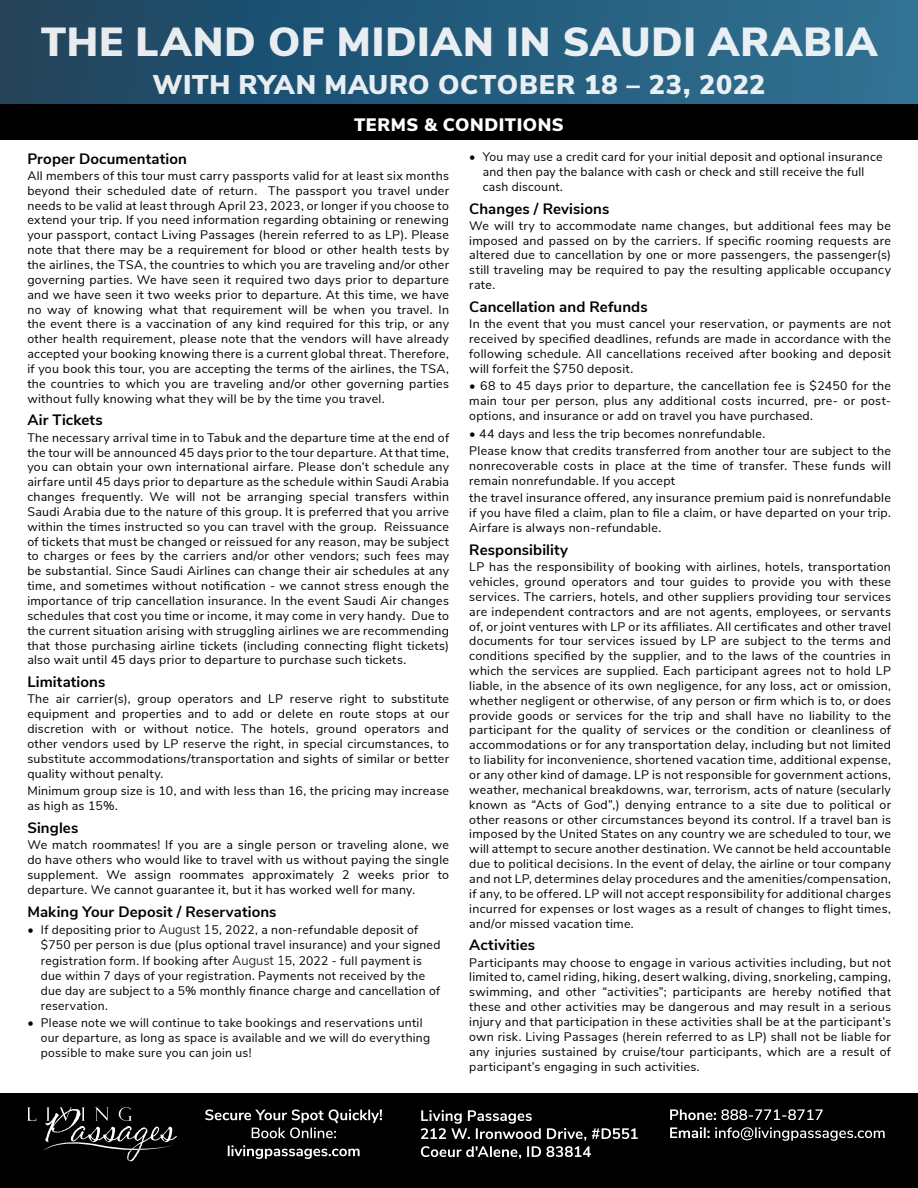
<style>
.page{position:relative;width:918px;height:1188px;background:#fff}
.page>*{position:absolute;margin:0;border:0;box-sizing:border-box;transform-origin:0 0}
.t1{font:900 40.5px "Nunito Sans";letter-spacing:.025em;color:#fff}
.t2{font:900 27px "Nunito Sans";letter-spacing:.02em;color:#fff}
.t3{font:900 18px "Nunito Sans";letter-spacing:.03em;color:#fff}
.t4{font:700 15px "Nunito Sans";letter-spacing:.01em;color:#000}
.t5{font:12.3px/14.9px "Nunito Sans";letter-spacing:.025em;color:#000;text-align:justify}
.s1{font-weight:300;font-size:13.5px}
</style>
<div class="page">
<div style="left:0;top:0;width:918px;height:107px;background:linear-gradient(to right,#1b415c,#2e7092)"></div>
<div style="left:0;top:1093px;width:918px;height:95px;background:#000"></div>
<svg style="left:670px;top:1127px;width:215px;height:14px"></svg>
<svg style="left:670px;top:1109px;width:153px;height:11px"></svg>
<svg style="left:228px;top:1145px;width:132px;height:14px"></svg>
<svg style="left:205px;top:1109px;width:177px;height:29px"></svg>
<svg style="left:421px;top:1110px;width:217px;height:49px"></svg>
<svg style="left:27px;top:1107px;width:9px;height:14px"></svg>
<svg style="left:43px;top:1107px;width:134px;height:54px"></svg>
<div style="left:0;top:105px;width:918px;height:35px;background:#000"></div>
<h1 class="t1" style="left:41px;top:12px;width:838px">THE LAND OF MIDIAN IN SAUDI ARABIA</h1>
<h2 class="t2" style="left:152px;top:65px;width:615px">WITH RYAN MAURO OCTOBER 18 – 23, 2022</h2>
<h3 class="t3" style="left:354px;top:111px;width:211px">TERMS &amp; CONDITIONS</h3>
<p class="t4" style="left:27px;top:147px;width:161px">Proper Documentation</p>
<p class="t5" style="left:27px;top:167px;width:423px">All members of this tour must carry passports valid for at least six months beyond their scheduled date of return. The passport you travel under needs to be valid at least through April 23, 2023, or longer if you choose to extend your trip. If you need information regarding obtaining or renewing your passport, contact Living Passages (herein referred to as LP). Please note that there may be a requirement for blood or other health tests by the airlines, the TSA, the countries to which you are traveling and/or other governing parties. We have seen it required two days prior to departure and we have seen it two weeks prior to departure. At this time, we have no way of knowing what that requirement will be when you travel. In the event there is a vaccination of any kind required for this trip, or any other health requirement, please note that the vendors will have already accepted your booking knowing there is a current global threat. Therefore, if you book this tour, you are accepting the terms of the airlines, the TSA, the countries to which you are traveling and/or other governing parties without fully knowing what they will be by the time you travel.</p>
<p class="t4" style="left:27px;top:409px;width:77px">Air Tickets</p>
<p class="t5" style="left:27px;top:429px;width:423px">The necessary arrival time in to Tabuk and the departure time at the end of the tour will be announced 45 days prior to the tour departure. At that time, you can obtain your own international airfare. Please don’t schedule any airfare until 45 days prior to departure as the schedule within Saudi Arabia changes frequently. We will not be arranging special transfers within Saudi Arabia due to the nature of this group. It is preferred that you arrive within the times instructed so you can travel with the group. Reissuance of tickets that must be changed or reissued for any reason, may be subject to charges or fees by the carriers and/or other vendors; such fees may be substantial. Since Saudi Airlines can change their air schedules at any time, and sometimes without notification - we cannot stress enough the importance of trip cancellation insurance. In the event Saudi Air changes schedules that cost you time or income, it may come in very handy. Due to the current situation arising with struggling airlines we are recommending that those purchasing airline tickets (including connecting flight tickets) also wait until 45 days prior to departure to purchase such tickets.</p>
<p class="t4" style="left:27px;top:671px;width:80px">Limitations</p>
<p class="t5" style="left:27px;top:691px;width:423px">The air carrier(s), group operators and LP reserve right to substitute equipment and properties and to add or delete en route stops at our discretion with or without notice. The hotels, ground operators and other vendors used by LP reserve the right, in special circumstances, to substitute accommodations/transportation and sights of similar or better quality without penalty.</p>
<p class="t5" style="left:27px;top:783px;width:423px">Minimum group size is 10, and with less than 16, the pricing may increase as high as 15%.</p>
<p class="t4" style="left:27px;top:817px;width:52px">Singles</p>
<p class="t5" style="left:27px;top:837px;width:423px">We match roommates! If you are a single person or traveling alone, we do have others who would like to travel with us without paying the single supplement. We assign roommates approximately 2 weeks prior to departure. We cannot guarantee it, but it has worked well for many.</p>
<p class="t4" style="left:27px;top:900px;width:251px">Making Your Deposit / Reservations</p>
<p class="t5" style="left:41px;top:922px;width:401px;text-indent:-14px">• If depositing prior to <span class="s1">August 1</span>5, 2022, a non-refundable deposit of $750 per person is due (plus optional travel insurance) and your signed</p>
<p class="t5" style="left:41px;top:953px;width:401px;text-align:left">registration form. If booking after <span class="s1">August 1</span>5, 2022 - full payment is due within 7 days of your registration. Payments not received by the due day are subject to a 5% monthly finance charge and cancellation of reservation.</p>
<p class="t5" style="left:41px;top:1015px;width:391px;text-align:left;text-indent:-13px">• Please note we will continue to take bookings and reservations until our departure, as long as space is available and we will do everything possible to make sure you can join us!</p>
<p class="t5" style="left:483px;top:149px;width:401px;text-align:left;text-indent:-13px">• You may use a credit card for your initial deposit and optional insurance and then pay the balance with cash or check and still receive the full cash discount.</p>
<p class="t4" style="left:469px;top:197px;width:141px">Changes / Revisions</p>
<p class="t5" style="left:469px;top:217px;width:423px">We will try to accommodate name changes, but additional fees may be imposed and passed on by the carriers. If specific rooming requests are altered due to cancellation by one or more passengers, the passenger(s) still traveling may be required to pay the resulting applicable occupancy rate.</p>
<p class="t4" style="left:469px;top:296px;width:180px">Cancellation and Refunds</p>
<p class="t5" style="left:469px;top:316px;width:423px">In the event that you must cancel your reservation, or payments are not received by specified deadlines, refunds are made in accordance with the following schedule. All cancellations received after booking and deposit will forfeit the $750 deposit.</p>
<p class="t5" style="left:469px;top:378px;width:423px">• 68 to 45 days prior to departure, the cancellation fee is $2450 for the main tour per person, plus any additional costs incurred, pre- or post&shy;options, and insurance or add on travel you have purchased.</p>
<p class="t5" style="left:469px;top:424px;width:423px;line-height:17.5px">• 44 days and less the trip becomes nonrefundable.<br>Please know that credits transferred from another tour are subject to the</p>
<p class="t5" style="left:469px;top:458px;width:423px">nonrecoverable costs in place at the time of transfer. These funds will remain nonrefundable. If you accept</p>
<p class="t5" style="left:469px;top:490px;width:423px">the travel insurance offered, any insurance premium paid is nonrefundable if you have filed a claim, plan to file a claim, or have departed on your trip.<br>Airfare is always non-refundable.</p>
<p class="t4" style="left:469px;top:539px;width:100px">Responsibility</p>
<p class="t5" style="left:469px;top:559px;width:423px">LP has the responsibility of booking with airlines, hotels, transportation vehicles, ground operators and tour guides to provide you with these services. The carriers, hotels, and other suppliers providing tour services are independent contractors and are not agents, employees, or servants of, or joint ventures with LP or its affiliates. All certificates and other travel documents for tour services issued by LP are subject to the terms and conditions specified by the supplier, and to the laws of the countries in which the services are supplied. Each participant agrees not to hold LP liable, in the absence of its own negligence, for any loss, act or omission, whether negligent or otherwise, of any person or firm which is to, or does provide goods or services for the trip and shall have no liability to the participant for the quality of services or the condition or cleanliness of accommodations or for any transportation delay, including but not limited to liability for inconvenience, shortened vacation time, additional expense, or any other kind of damage. LP is not responsible for government actions, weather, mechanical breakdowns, war, terrorism, acts of nature (secularly known as “Acts of God”,) denying entrance to a site due to political or other reasons or other circumstances beyond its control. If a travel ban is imposed by the United States on any country we are scheduled to tour, we will attempt to secure another destination. We cannot be held accountable due to political decisions. In the event of delay, the airline or tour company and not LP, determines delay procedures and the amenities/compensation, if any, to be offered. LP will not accept responsibility for additional charges incurred for expenses or lost wages as a result of changes to flight times, and/or missed vacation time.</p>
<p class="t4" style="left:469px;top:934px;width:67px">Activities</p>
<p class="t5" style="left:469px;top:954px;width:423px">Participants may choose to engage in various activities including, but not limited to, camel riding, hiking, desert walking, diving, snorkeling, camping, swimming, and other “activities”; participants are hereby notified that these and other activities may be dangerous and may result in a serious injury and that participation in these activities shall be at the participant’s own risk. Living Passages (herein referred to as LP) shall not be liable for any injuries sustained by cruise/tour participants, which are a result of participant’s engaging in such activities.</p>
</div>
